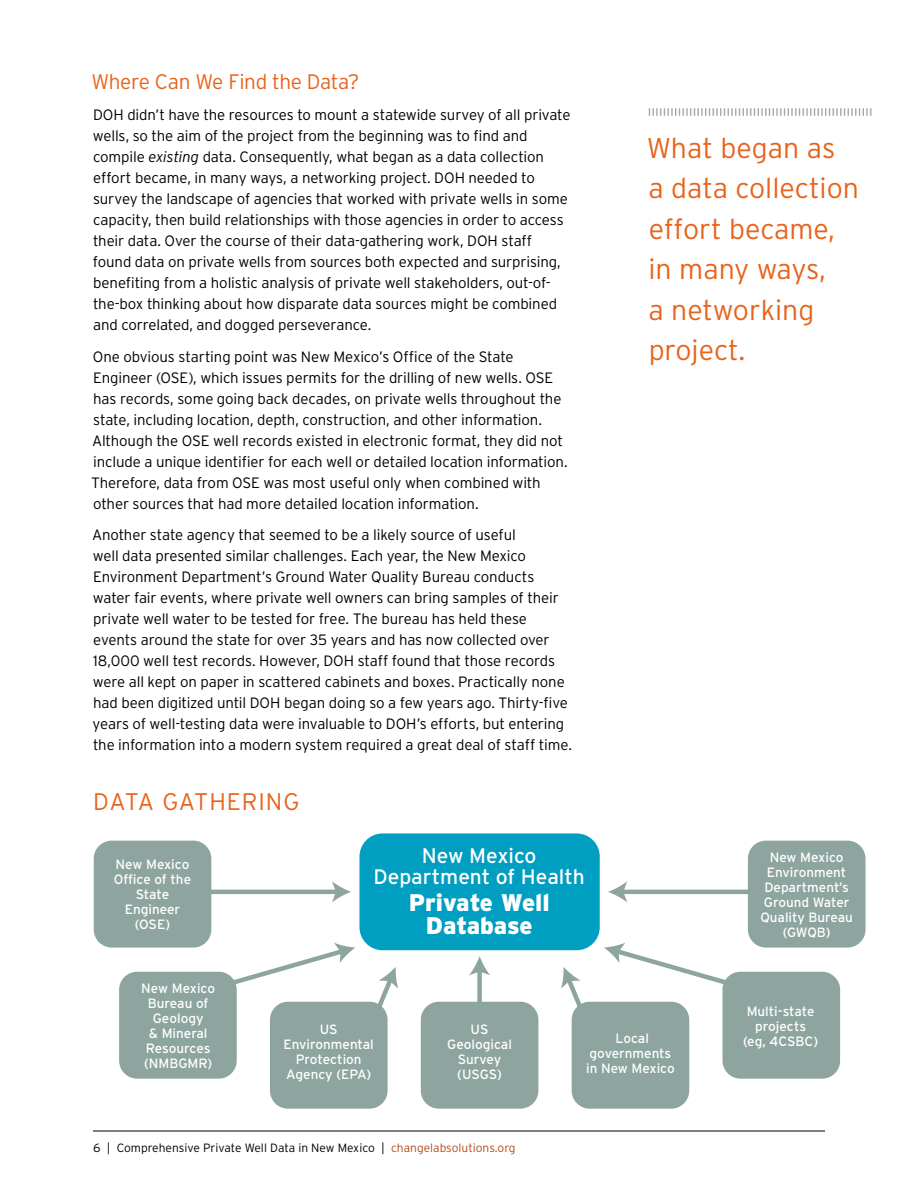
<style>
.page{position:relative;width:918px;height:1188px;background:#fff}
.page>*{position:absolute;margin:0;border:0;box-sizing:border-box;transform-origin:0 0}
.t1{font:300 28.5px/40.5px "Interstate";color:#e8631b}
.t2{font:900 24px/22.5px "Interstate";color:#fff;text-align:center}
.t3{font:300 24px "Interstate";letter-spacing:.04em;color:#e8631b}
.t4{font:21px/21px "Interstate";color:#fff;text-align:center}
.t5{font:300 21px "Interstate";letter-spacing:-.02em;color:#e8631b}
.t6{font:300 15px/21px "Interstate";letter-spacing:-.01em;color:#000}
.t7{font:13.5px/15px "Interstate";color:#fff;text-align:center}
.t8{font:300 12px "Interstate";color:#000}
.s1{font-style:italic}
.s2{color:#b74a17}
</style>
<div class="page">
<svg style="left:649px;top:108px;width:223px;height:8px"></svg>
<hr style="left:201px;top:890px;width:137px;height:4px;background:#8da49f">
<svg style="left:332px;top:881px;width:19px;height:22px"></svg>
<svg style="left:199px;top:943px;width:156px;height:43px"></svg>
<svg style="left:366px;top:967px;width:32px;height:39px"></svg>
<hr style="left:622px;top:890px;width:136px;height:4px;background:#8da49f">
<svg style="left:608px;top:881px;width:19px;height:21px"></svg>
<svg style="left:604px;top:943px;width:156px;height:53px"></svg>
<svg style="left:561px;top:967px;width:33px;height:64px"></svg>
<div style="left:477px;top:970px;width:5px;height:136px;background:#8da49f"></div>
<svg style="left:469px;top:956px;width:21px;height:19px"></svg>
<div style="left:119px;top:972px;width:118px;height:107px;background:#8da49f;border-radius:18px"></div>
<div style="left:270px;top:1002px;width:118px;height:107px;background:#8da49f;border-radius:18px"></div>
<div style="left:421px;top:1002px;width:117px;height:107px;background:#8da49f;border-radius:18px"></div>
<div style="left:572px;top:1002px;width:117px;height:107px;background:#8da49f;border-radius:18px"></div>
<div style="left:723px;top:972px;width:117px;height:107px;background:#8da49f;border-radius:18px"></div>
<div style="left:359px;top:833px;width:241px;height:117px;background:#009ec1;border-radius:23px"></div>
<div style="left:94px;top:841px;width:117px;height:107px;background:#8da49f;border-radius:18px"></div>
<div style="left:748px;top:841px;width:118px;height:107px;background:#8da49f;border-radius:18px"></div>
<hr style="left:93px;top:1131px;width:732px;height:1px;background:#000">
<h3 class="t5" style="left:92px;top:69px;width:269px">Where Can We Find the Data?</h3>
<p class="t6" style="left:93px;top:104px;width:479px">DOH didn’t have the resources to mount a statewide survey of all private wells, so the aim of the project from the beginning was to find and compile <span class="s1">existing</span> data. Consequently, what began as a data collection effort became, in many ways, a networking project. DOH needed to survey the landscape of agencies that worked with private wells in some capacity, then build relationships with those agencies in order to access their data. Over the course of their data-gathering work, DOH staff found data on private wells from sources both expected and surprising, benefiting from a holistic analysis of private well stakeholders, out-of&shy;the-box thinking about how disparate data sources might be combined and correlated, and dogged perseverance.</p>
<p class="t6" style="left:91px;top:346px;width:478px">One obvious starting point was New Mexico’s Office of the State Engineer (OSE), which issues permits for the drilling of new wells. OSE has records, some going back decades, on private wells throughout the state, including location, depth, construction, and other information.<br>Although the OSE well records existed in electronic format, they did not include a unique identifier for each well or detailed location information.<br>Therefore, data from OSE was most useful only when combined with other sources that had more detailed location information.</p>
<p class="t6" style="left:92px;top:524px;width:481px">Another state agency that seemed to be a likely source of useful<br>well data presented similar challenges. Each year, the New Mexico Environment Department’s Ground Water Quality Bureau conducts water fair events, where private well owners can bring samples of their private well water to be tested for free. The bureau has held these events around the state for over 35 years and has now collected over 18,000 well test records. However, DOH staff found that those records were all kept on paper in scattered cabinets and boxes. Practically none had been digitized until DOH began doing so a few years ago. Thirty-five years of well-testing data were invaluable to DOH’s efforts, but entering the information into a modern system required a great deal of staff time.</p>
<h2 class="t3" style="left:93px;top:787px;width:208px">DATA GATHERING</h2>
<p class="t7" style="left:114px;top:857px;width:79px">New Mexico<br>Office of the<br>State<br>Engineer (OSE)</p>
<h3 class="t4" style="left:374px;top:845px;width:213px">New Mexico<br>Department of Health</h3>
<h2 class="t2" style="left:409px;top:891px;width:142px">Private Well<br>Database</h2>
<h1 class="t1" style="left:647px;top:127px;width:214px">What began as<br>a data collection effort became, in many ways,<br>a networking project.</h1>
<p class="t7" style="left:760px;top:850px;width:94px">New Mexico<br>Environment<br>Department’s<br>Ground Water<br>Quality Bureau (GWQB)</p>
<p class="t7" style="left:141px;top:980px;width:75px">New Mexico<br>Bureau of<br>Geology<br>&amp; Mineral<br>Resources (NMBGMR)</p>
<p class="t7" style="left:284px;top:1022px;width:92px">US<br>Environmental<br>Protection<br>Agency (EPA)</p>
<p class="t7" style="left:447px;top:1022px;width:66px">US<br>Geological<br>Survey (USGS)</p>
<p class="t7" style="left:586px;top:1030px;width:90px">Local governments in New Mexico</p>
<p class="t8" style="left:93px;top:1140px;width:424px">6 | Comprehensive Private Well Data in New Mexico | <span class="s2">changelabsolutions.org</span></p>
<p class="t7" style="left:743px;top:1004px;width:77px">Multi-state projects (eg, 4CSBC)</p>
</div>
